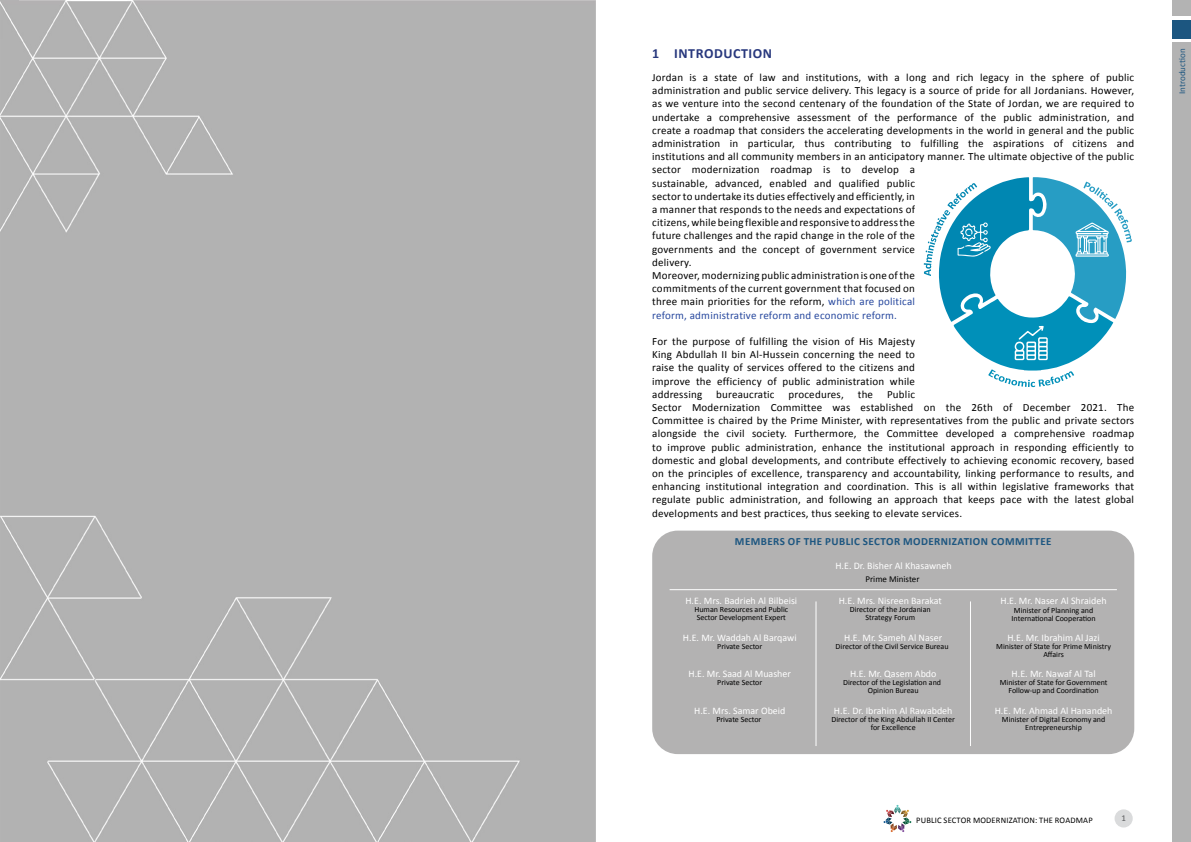
<style>
.page{position:relative;width:1191px;height:842px;background:#fff}
.page>*{position:absolute;margin:0;border:0;box-sizing:border-box;transform-origin:0 0}
.t1{font:700 14px "Calibri";letter-spacing:.04em;color:#28387d}
.t2{font:11px/13.2px "Calibri";letter-spacing:.02em;color:#000}
.t3{font:700 11px "Calibri";letter-spacing:.04em;color:#1d5680}
.t4{font:10px "Calibri";color:#fff}
.t5{font:9px "Calibri";color:#000101}
.t6{font:9px "Calibri";color:#1d5680}
.t7{font:9px "Calibri";color:#58595b}
.t8{font:8.5px "Calibri";letter-spacing:.02em;color:#000}
.t9{font:8px/8px "Calibri";color:#000;text-align:center}
.s1{color:#27489e}
</style>
<div class="page">
<div style="left:1172px;top:42px;width:19px;height:800px;background:#b3b3b3"></div>
<div style="left:1172px;top:20px;width:19px;height:18px;background:#1c5680"></div>
<div style="left:1172px;top:0;width:19px;height:16px;background:#b3b3b3"></div>
<svg style="left:883px;top:805px;width:28px;height:27px"></svg>
<div style="left:0;top:0;width:595px;height:842px;background:#b2b2b2"></div>
<div style="left:1114px;top:809px;width:18px;height:18px;background:#dadbdc;border-radius:50%"></div>
<div style="left:652px;top:531px;width:482px;height:223px;background:#b3b2b2;border-radius:26px"></div>
<hr style="left:970px;top:601px;width:1px;height:145px;background:#fff">
<hr style="left:816px;top:601px;width:1px;height:145px;background:#fff">
<hr style="left:669px;top:589px;width:447px;height:1px;background:#fff">
<svg style="left:923px;top:177px;width:208px;height:210px"></svg>
<p class="t1" style="left:674px;top:44px;width:99px">INTRODUCTION</p>
<p class="t2" style="left:652px;top:71px;width:483px">Jordan is a state of law and institutions, with a long and rich legacy in the sphere of public administration and public service delivery. This legacy is a source of pride for all Jordanians. However, as we venture into the second centenary of the foundation of the State of Jordan, we are required to undertake a comprehensive assessment of the performance of the public administration, and create a roadmap that considers the accelerating developments in the world in general and the public administration in particular, thus contributing to fulfilling the aspirations of citizens and institutions and all community members in an anticipatory manner. The ultimate objective of the public sector modernization roadmap is to develop a<br>sustainable, advanced, enabled and qualified public<br>sector to undertake its duties effectively and efficiently, in<br>a manner that responds to the needs and expectations of<br>citizens, while being flexible and responsive to address the<br>future challenges and the rapid change in the role of the<br>governments and the concept of government service<br>delivery.<br>Moreover, modernizing public administration is one of the<br>commitments of the current government that focused on<br>three main priorities for the reform, <span class="s1">which are political<br>reform, administrative reform and economic reform.</span></p>
<p class="t2" style="left:652px;top:335px;width:264px;text-align:justify">For the purpose of fulfilling the vision of His Majesty King Abdullah II bin Al-Hussein concerning the need to raise the quality of services offered to the citizens and improve the efficiency of public administration while addressing</p>
<p class="t1" style="left:652px;top:44px;width:9px">1</p>
<p class="t6" style="left:1176px;top:94px;width:47px;rotate:-90deg">Introduction</p>
<p class="t2" style="left:652px;top:387px;width:483px;text-indent:235px">Public<br>Sector Modernization Committee was established on the 26th of December 2021. The Committee is chaired by the Prime Minister, with representatives from the public and private sectors alongside the civil society. Furthermore, the Committee developed a comprehensive roadmap to improve public administration, enhance the institutional approach in responding efficiently to domestic and global developments, and contribute effectively to achieving economic recovery, based on the principles of excellence, transparency and accountability, linking performance to results, and enhancing institutional integration and coordination. This is all within legislative frameworks that regulate public administration, and following an approach that keeps pace with the latest global developments and best practices, thus seeking to elevate services.</p>
<p class="t2" style="left:716px;top:387px;width:60px">bureaucratic</p>
<p class="t2" style="left:788px;top:387px;width:57px">procedures,</p>
<p class="t2" style="left:857px;top:387px;width:17px">the</p>
<p class="t3" style="left:735px;top:535px;width:318px">MEMBERS OF THE PUBLIC SECTOR MODERNIZATION COMMITTEE</p>
<p class="t4" style="left:835px;top:560px;width:118px">H.E. Dr. Bisher Al Khasawneh</p>
<p class="t5" style="left:865px;top:574px;width:56px">Prime Minister</p>
<p class="t4" style="left:685px;top:594px;width:113px">H.E. Mrs. Badrieh Al Bilbeisi</p>
<p class="t9" style="left:694px;top:605px;width:95px;text-align:left">Human Resources and Public<br>Sector Development Expert</p>
<p class="t4" style="left:838px;top:594px;width:105px">H.E. Mrs. Nisreen Barakat</p>
<p class="t9" style="left:850px;top:605px;width:82px">Director of the Jordanian<br>Strategy Forum</p>
<p class="t4" style="left:1000px;top:594px;width:108px">H.E. Mr. Naser Al Shraideh</p>
<p class="t9" style="left:1011px;top:607px;width:85px;text-align:left">Minister of Planning and<br>International Cooperation</p>
<p class="t4" style="left:683px;top:632px;width:115px">H.E. Mr. Waddah Al Barqawi</p>
<p class="t9" style="left:717px;top:643px;width:47px">Private Sector</p>
<p class="t4" style="left:844px;top:632px;width:100px">H.E. Mr. Sameh Al Naser</p>
<p class="t9" style="left:835px;top:643px;width:114px">Director of the Civil Service Bureau</p>
<p class="t4" style="left:1007px;top:632px;width:94px">H.E. Mr. Ibrahim Al Jazi</p>
<p class="t9" style="left:996px;top:643px;width:116px">Minister of State for Prime Ministry<br>Affairs</p>
<p class="t4" style="left:688px;top:667px;width:104px">H.E. Mr. Saad Al Muasher</p>
<p class="t9" style="left:717px;top:678px;width:47px">Private Sector</p>
<p class="t4" style="left:850px;top:667px;width:88px">H.E. Mr. Qasem Abdo</p>
<p class="t9" style="left:843px;top:678px;width:99px">Director of the Legislation and<br>Opinion Bureau</p>
<p class="t4" style="left:1011px;top:667px;width:86px">H.E. Mr. Nawaf Al Tal</p>
<p class="t9" style="left:999px;top:678px;width:109px">Minister of State for Government<br>Follow-up and Coordination</p>
<p class="t4" style="left:694px;top:704px;width:93px">H.E. Mrs. Samar Obeid</p>
<p class="t9" style="left:716px;top:715px;width:47px">Private Sector</p>
<p class="t4" style="left:834px;top:704px;width:120px">H.E. Dr. Ibrahim Al Rawabdeh</p>
<p class="t9" style="left:831px;top:715px;width:125px">Director of the King Abdullah II Center for Excellence</p>
<p class="t4" style="left:994px;top:704px;width:119px">H.E. Mr. Ahmad Al Hanandeh</p>
<p class="t9" style="left:1002px;top:715px;width:105px">Minister of Digital Economy and<br>Entrepreneurship</p>
<p class="t8" style="left:916px;top:814px;width:178px">PUBLIC SECTOR MODERNIZATION: THE ROADMAP</p>
<p class="t7" style="left:1121px;top:812px;width:6px">1</p>
</div>
